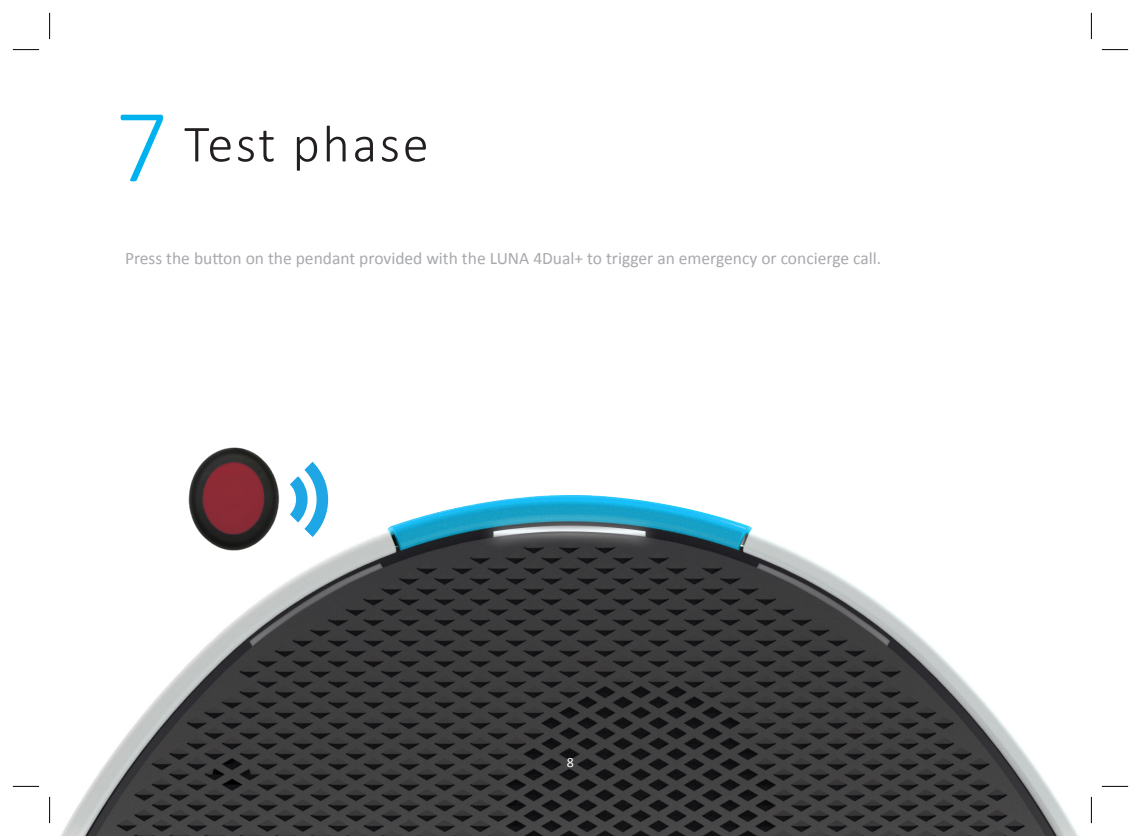
<style>
.page{position:relative;width:1141px;height:836px;background:#fff}
.page>*{position:absolute;margin:0;border:0;box-sizing:border-box;transform-origin:0 0}
.t1{font:300 105px "Calibri";color:#00b3ef}
.t2{font:300 52.5px "Calibri";letter-spacing:.05em;color:#231f20}
.t3{font:17.5px "Calibri";color:#a8a9ad}
.t4{font:14px "Calibri";color:#fff}
</style>
<div class="page">
<img style="left:60px;top:494px;width:1019px;height:342px">
<img style="left:186px;top:447px;width:99px;height:107px">
<svg style="left:290px;top:462px;width:38px;height:75px"></svg>
<svg style="left:13px;top:49px;width:26px;height:1px"></svg>
<svg style="left:1102px;top:49px;width:26px;height:1px"></svg>
<svg style="left:13px;top:786px;width:26px;height:1px"></svg>
<svg style="left:1102px;top:786px;width:26px;height:1px"></svg>
<svg style="left:49px;top:13px;width:1px;height:26px"></svg>
<svg style="left:49px;top:797px;width:1px;height:26px"></svg>
<svg style="left:1091px;top:13px;width:1px;height:26px"></svg>
<svg style="left:1091px;top:797px;width:1px;height:26px"></svg>
<p class="t1" style="left:115px;top:81px;width:55px">7</p>
<p class="t2" style="left:184px;top:111px;width:246px">Test phase</p>
<p class="t3" style="left:125px;top:247px;width:758px">Press the button on the pendant provided with the LUNA 4Dual+ to trigger an emergency or concierge call.</p>
<p class="t4" style="left:567px;top:753px;width:9px">8</p>
</div>
